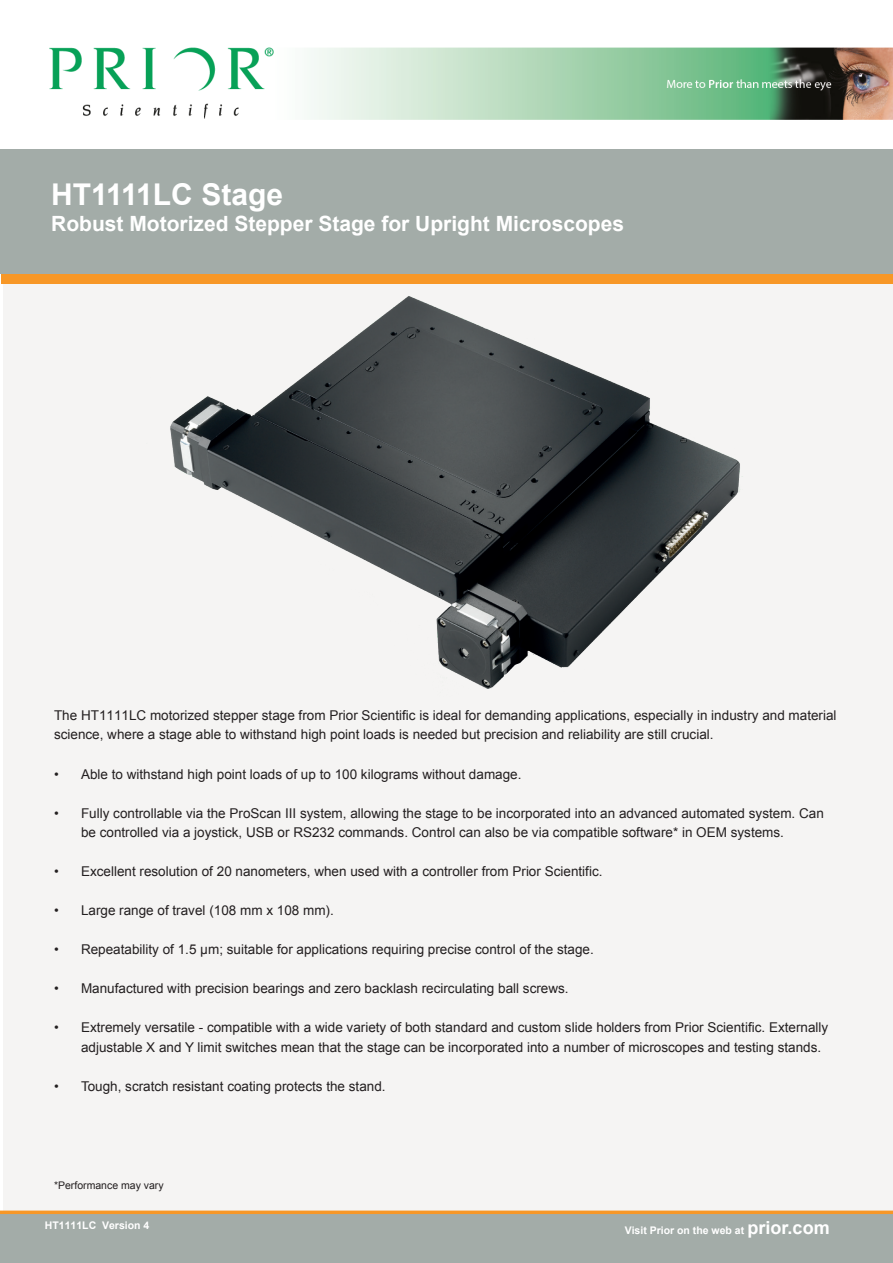
<style>
.page{position:relative;width:893px;height:1263px;background:#fff}
.page>*{position:absolute;margin:0;border:0;box-sizing:border-box;transform-origin:0 0}
.t1{font:700 30px "Arial";color:#fff}
.t2{font:700 21px "Arial";color:#fff}
.t3{font:13.5px/19.5px "Arial";color:#231f20}
.t4{font:700 10.5px "Arial";color:#fff}
.t5{font:10.5px "Arial";color:#231f20}
.s1{font-style:inherit}
.s2{font-size:18px}
</style>
<div class="page">
<div style="left:3px;top:252px;width:890px;height:959px;background:#f5f4f3"></div>
<div style="left:0;top:1214px;width:893px;height:49px;background:#a3aca8"></div>
<svg style="left:0;top:1210px;width:893px;height:4px;background:#f6a445"></svg>
<img style="left:129px;top:283px;width:626px;height:406px">
<img style="left:49px;top:47px;width:843px;height:73px">
<div style="left:1px;top:160px;width:892px;height:123px;background:#f79727"></div>
<div style="left:0;top:149px;width:893px;height:125px;background:#a3aca8"></div>
<h1 class="t1" style="left:51px;top:175px;width:233px">HT1111LC Stage</h1>
<h2 class="t2" style="left:51px;top:209px;width:574px">Robust <span class="s1">M</span>otori<span class="s1">z</span>ed <span class="s1">S</span>tepper <span class="s1">S</span>tage for <span class="s1">U</span>pright <span class="s1">M</span>icroscopes</h2>
<p class="t3" style="left:54px;top:706px;width:784px">The HT1111LC motori<span class="s1">z</span>ed stepper stage from Prior Scientific is ideal for demanding applications, especially in industry and material science, where a stage able to withstand high point loads is needed but precision and reliability are still crucial.</p>
<p class="t3" style="left:54px;top:764px;width:469px">• Able to withstand high point loads of up to 100 kilograms without damage.</p>
<p class="t3" style="left:81px;top:803px;width:744px;text-indent:-27px">• Fully controllable via the ProScan III system, allowing the stage to be incorporated into an advanced automated system. Can be controlled via a joystick, USB or RS232 commands. Control can also be via compatible software* in OEM systems.</p>
<p class="t3" style="left:54px;top:862px;width:550px">• Excellent resolution of 20 n<span class="s1">ano</span>m<span class="s1">eters</span>, when used with a controller from Prior Scientific.</p>
<p class="t3" style="left:54px;top:901px;width:281px">• Large range of travel (108 <span class="s1">mm</span> x 108 mm).</p>
<p class="t3" style="left:54px;top:940px;width:541px">• Repeatability of 1.5 µm; suitable for applications requiring precise control of the stage.</p>
<p class="t3" style="left:54px;top:979px;width:516px">• Manufactured with precision bearings and zero backlash recirculating ball screws.</p>
<p class="t3" style="left:81px;top:1018px;width:749px;text-indent:-27px">• Extremely versatile - compatible with a wide variety of both standard and custom slide holders from Prior Scientific. Externally adjustable X and Y limit switches mean that the stage can be incorporated into a number of microscopes and testing stands<span class="s1">.</span></p>
<p class="t3" style="left:54px;top:1076px;width:333px">• Tough, scratch resistant coating protects the stand.</p>
<p class="t5" style="left:54px;top:1178px;width:111px">*Performance may vary</p>
<p class="t4" style="left:45px;top:1218px;width:106px">HT1111LC Version 4</p>
<p class="t4" style="left:625px;top:1223px;width:206px">Visit Prior on the web at <span class="s2">prior.com</span></p>
</div>
